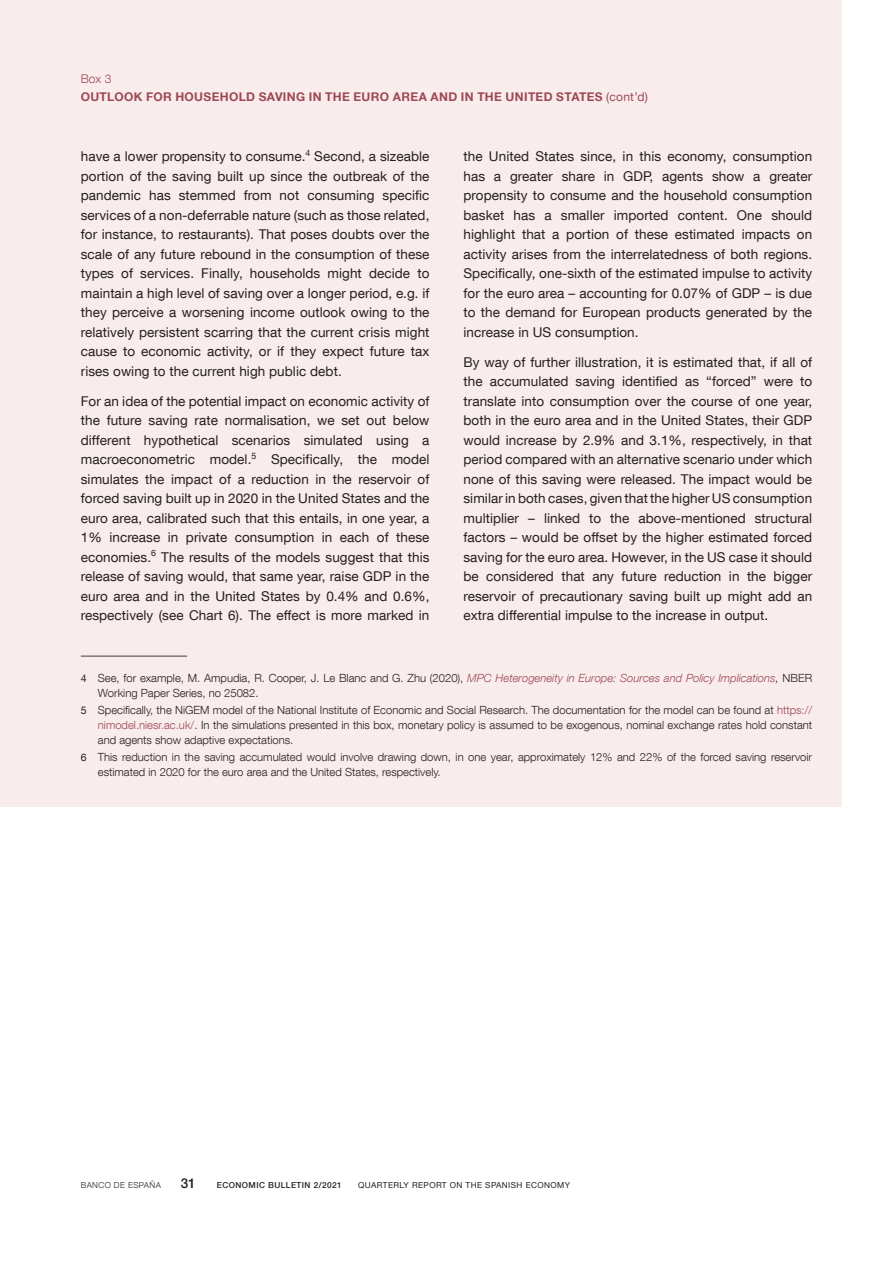
<style>
.page{position:relative;width:893px;height:1263px;background:#fff}
.page>*{position:absolute;margin:0;border:0;box-sizing:border-box;transform-origin:0 0}
.Texto_recuadro{font:13.5px/19.5px "Bd E Neue Helvetica";letter-spacing:.005em;color:#231f20;text-align:justify}
.t1{font:500 13.5px "Bd E Neue Helvetica";color:#231f20}
.t2{font:700 12px/18px "Bd E Neue Helvetica";letter-spacing:.03em;color:#9d4855}
.Citas_recuadro{font:300 11.25px/15px "Bd E Neue Helvetica";color:#231f20}
.t3{font:8.25px "Bd E Neue Helvetica";letter-spacing:.05em;color:#231f20}
.t4{font:500 8.25px "Bd E Neue Helvetica";letter-spacing:.05em;color:#231f20}
.t5{font:300 8.25px "Bd E Neue Helvetica";letter-spacing:.05em;color:#231f20}
.s1{font-weight:300}
.s2{font-weight:400}
.s3{font-weight:400;font-size:10.5px}
.s4{font-style:italic;color:#9d4855}
.s5{font-style:italic}
.s6{color:#9d4855}
</style>
<div class="page">
<hr style="left:0;top:0;width:1px;height:1131px;background:#f9eced">
<div style="left:0;top:0;width:842px;height:806px;background:#f9eced"></div>
<hr style="left:81px;top:656px;width:106px;height:1px;background:#3e3e3f">
<p class="t2" style="left:81px;top:70px;width:569px"><span class="s1">Box 3<br></span>OUTLOOK FOR HOUSEHOLD SAVING IN THE EURO AREA AND IN THE UNITED STATES <span class="s2">(cont’d)</span></p>
<p class="Texto_recuadro" style="left:81px;top:146px;width:350px">have a lower propensity to consume.<sup>4</sup> Second, a sizeable portion of the saving built up since the outbreak of the pandemic has stemmed from not consuming specific services of a non-deferrable nature (such as those related, for instance, to restaurants). That poses doubts over the scale of any future rebound in the consumption of these types of services. Finally, households might decide to maintain a high level of saving over a longer period, e.g. if they perceive a worsening income outlook owing to the relatively persistent scarring that the current crisis might cause to economic activity, or if they expect future tax rises owing to the current high public debt.</p>
<p class="Texto_recuadro" style="left:81px;top:391px;width:350px">For an idea of the potential impact on economic activity of the future saving rate normalisation, we set out below different hypothetical scenarios simulated using a macroeconometric model.<sup>5</sup> Specifically, the model simulates the impact of a reduction in the reservoir of forced saving built up in 2020 in the United States and the euro area, calibrated such that this entails, in one year, a 1% increase in private consumption in each of these economies.<sup>6</sup> The results of the models suggest that this release of saving would, that same year, raise GDP in the euro area and in the United States by 0.4% and 0.6%, respectively (see Chart 6). The effect is more marked in</p>
<p class="Texto_recuadro" style="left:463px;top:146px;width:350px">the United States since, in this economy, consumption has a greater share in GDP, agents show a greater propensity to consume and the household consumption basket has a smaller imported content. One should highlight that a portion of these estimated impacts on activity arises from the interrelatedness of both regions.<br>Specifically, one-sixth of the estimated impulse to activity for the euro area – accounting for 0.07% of GDP – is due to the demand for European products generated by the increase in US consumption.</p>
<p class="Texto_recuadro" style="left:463px;top:352px;width:350px">By way of further illustration, it is estimated that, if all of the accumulated saving identified as “forced” were to translate into consumption over the course of one year, both in the euro area and in the United States, their GDP would increase by 2.9% and 3.1%, respectively, in that period compared with an alternative scenario under which none of this saving were released. The impact would be similar in both cases, given that the higher US consumption multiplier – linked to the above-mentioned structural factors – would be offset by the higher estimated forced saving for the euro area. However, in the US case it should be considered that any future reduction in the bigger reservoir of precautionary saving built up might add an extra differential impulse to the increase in output.</p>
<p class="Citas_recuadro" style="left:98px;top:670px;width:716px;text-indent:-17px"><span class="s3">4</span> See, for example, M. Ampudia, R. Cooper, J. Le Blanc and G. Zhu (2020), <span class="s4">MPC Heterogeneity in Europe: Sources and Policy Implications</span><span class="s5">,</span> NBER<br>Working Paper Series, no 25082.</p>
<p class="Citas_recuadro" style="left:98px;top:702px;width:716px;text-align:justify;text-indent:-17px"><span class="s3">5</span> Specifically, the NiGEM model of the National Institute of Economic and Social Research. The documentation for the model can be found at <span class="s6">https:// nimodel.niesr.ac.uk/</span>. In the simulations presented in this box, monetary policy is assumed to be exogenous, nominal exchange rates hold constant and agents show adaptive expectations.</p>
<p class="Citas_recuadro" style="left:98px;top:749px;width:716px;text-indent:-17px"><span class="s3">6</span> This reduction in the saving accumulated would involve drawing down, in one year, approximately 12% and 22% of the forced saving reservoir estimated in 2020 for the euro area and the United States, respectively.</p>
<p class="t5" style="left:81px;top:1180px;width:82px">BANCO DE ESPAÑA</p>
<p class="t1" style="left:181px;top:1175px;width:16px">31</p>
<p class="t4" style="left:217px;top:1180px;width:126px">ECONOMIC BULLETIN 2/2021</p>
<p class="t3" style="left:358px;top:1180px;width:214px">QUARTERLY REPORT ON THE SPANISH ECONOMY</p>
</div>
